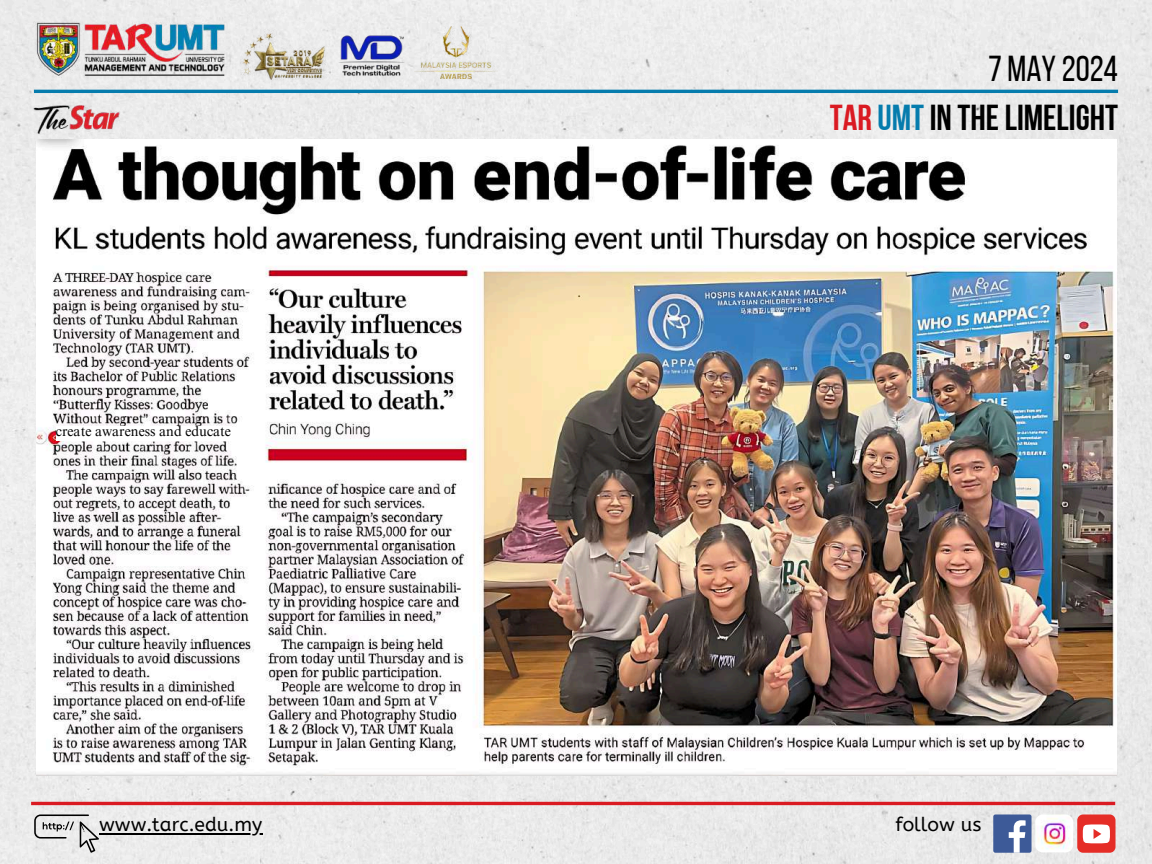
<style>
.page{position:relative;width:1152px;height:864px;background:#ebebeb}
.page>*{position:absolute;margin:0;border:0;box-sizing:border-box;transform-origin:0 0}
.t1{font:36px "Bebas Neue Cyrillic";color:#000}
.t2{font:36px "Bebas Neue";color:#000}
.t3{font:19.35px "A Bee Zee";color:#000}
.t4{font:14.1px "Times NRMT Pro";color:#000}
.s1{color:#da1a22}
.s2{color:#067cad}
</style>
<div class="page">
<hr style="left:34px;top:90px;width:1084px;height:3px;background:#067cad">
<img style="left:34px;top:21px;width:201px;height:57px">
<img style="left:332px;top:34px;width:78px;height:44px">
<img style="left:240px;top:29px;width:89px;height:51px">
<img style="left:414px;top:26px;width:83px;height:52px">
<div style="left:1077px;top:814px;width:39px;height:39px;background:#e52d27;border-radius:6px"></div>
<svg style="left:1083px;top:824px;width:27px;height:19px"></svg>
<svg style="left:34px;top:814px;width:65px;height:39px;background:#c6c6c6"></svg>
<hr style="left:31px;top:802px;width:1084px;height:3px;background:#da1a22">
<div style="left:993px;top:814px;width:39px;height:39px;background:#3d5a98;border-radius:2px"></div>
<svg style="left:1009px;top:820px;width:17px;height:33px"></svg>
<img style="left:1035px;top:814px;width:38px;height:38px;border-radius:8px">
<hr style="left:99px;top:833px;width:163px;height:1px;background:#000">
<img style="left:34px;top:100px;width:85px;height:39px">
<img style="left:36px;top:139px;width:1080px;height:636px">
<div style="left:56px;top:426px;width:175px;height:14px;background:#fff"></div>
<h1 class="t2" style="left:988px;top:54px;width:131px">7 may 2024</h1>
<p class="t4" style="left:56px;top:426px;width:177px">create awareness and educate</p>
<h1 class="t1" style="left:830px;top:103px;width:290px"><span class="s1">TAR</span> <span class="s2">UMT</span> IN THELIMELIGHT</h1>
<h2 class="t3" style="left:99px;top:813px;width:165px">www.tarc.edu.my</h2>
<h2 class="t3" style="left:896px;top:813px;width:87px">follow us</h2>
</div>
